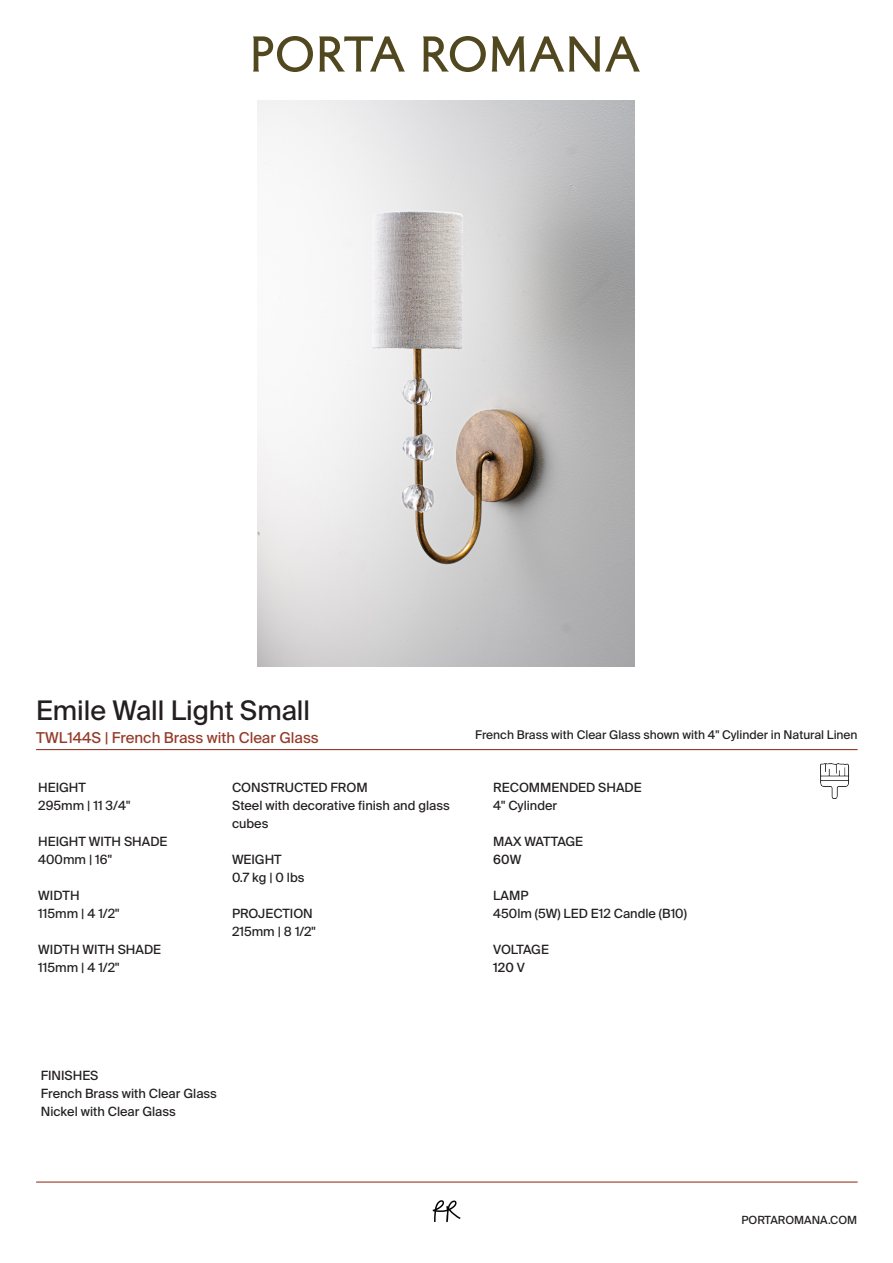
<style>
.page{position:relative;width:893px;height:1263px;background:#fff}
.page>*{position:absolute;margin:0;border:0;box-sizing:border-box;transform-origin:0 0}
.t1{font:27px "Suisse Intl";color:#231f20}
.t2{font:15px "Suisse Intl";color:#943b2a}
.t3{font:12.75px/18px "Suisse Intl";color:#231f20}
.t4{font:12.75px/18px "Suisse Intl";letter-spacing:-.025em;color:#231f20}
.t5{font:12px "Suisse Intl";color:#231f20}
.t6{font:11.25px "Suisse Intl";color:#231f20}
</style>
<div class="page">
<hr style="left:36px;top:749px;width:822px;height:1px;background:#943b2a">
<img style="left:257px;top:101px;width:378px;height:566px">
<svg style="left:253px;top:36px;width:60px;height:36px"></svg>
<svg style="left:319px;top:36px;width:86px;height:36px"></svg>
<svg style="left:423px;top:36px;width:63px;height:36px"></svg>
<svg style="left:492px;top:36px;width:148px;height:36px"></svg>
<svg style="left:433px;top:1200px;width:27px;height:22px"></svg>
<hr style="left:36px;top:1181px;width:822px;height:1px;background:#943b2a">
<img style="left:820px;top:763px;width:29px;height:35px">
<h1 class="t1" style="left:36px;top:695px;width:275px">Emile Wall Light Small</h1>
<p class="t2" style="left:36px;top:729px;width:284px">TWL144S | French Brass with Clear Glass</p>
<p class="t5" style="left:475px;top:727px;width:384px">French Brass with Clear Glass shown with 4" Cylinder in Natural Linen</p>
<p class="t3" style="left:38px;top:779px;width:93px">HEIGHT<br>295mm | 11 3/4"</p>
<p class="t3" style="left:38px;top:832px;width:131px">HEIGHT WITH SHADE<br>400mm | 16"</p>
<p class="t3" style="left:38px;top:886px;width:83px">WIDTH<br>115mm | 4 1/2"</p>
<p class="t3" style="left:38px;top:940px;width:124px">WIDTH WITH SHADE<br>115mm | 4 1/2"</p>
<p class="t3" style="left:232px;top:779px;width:219px">CONSTRUCTED FROM<br>Steel with decorative finish and glass cubes</p>
<p class="t3" style="left:232px;top:851px;width:74px">WEIGHT<br>0.7 kg | 0 lbs</p>
<p class="t3" style="left:232px;top:905px;width:85px">PROJECTION<br>215mm | 8 1/2"</p>
<p class="t3" style="left:41px;top:1066px;width:178px">FINISHES<br>French Brass with Clear Glass<br>Nickel with Clear Glass</p>
<p class="t3" style="left:493px;top:779px;width:150px">RECOMMENDED SHADE<br>4" Cylinder</p>
<p class="t3" style="left:493px;top:833px;width:91px">MAX WATTAGE<br>60W</p>
<p class="t3" style="left:493px;top:887px;width:195px">LAMP<br>450lm (5W) LED E12 Candle (B10)</p>
<p class="t4" style="left:493px;top:941px;width:57px">VOLTAGE<br>120 V</p>
<p class="t6" style="left:741px;top:1213px;width:117px">PORTAROMANA.COM</p>
</div>
